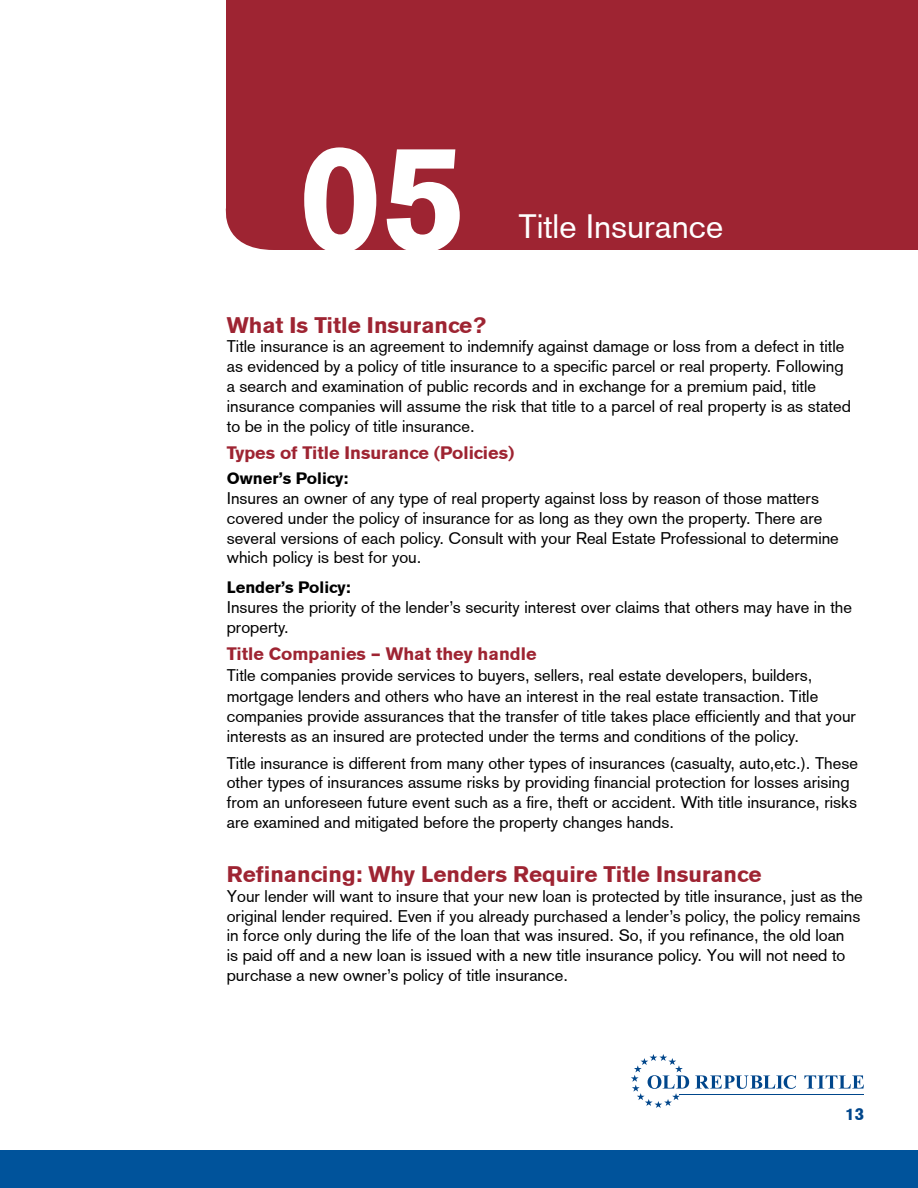
<style>
.page{position:relative;width:918px;height:1188px;background:#fff}
.page>*{position:absolute;margin:0;border:0;box-sizing:border-box;transform-origin:0 0}
.t1{font:700 150px "Akzidenz Grotesk BE";color:#fff}
.t2{font:33px "Akzidenz Grotesk";color:#fff}
.t3{font:700 22.5px "Akzidenz Grotesk BE";color:#9e2432}
.t4{font:700 18px "Akzidenz Grotesk BE";color:#9e2432}
.t5{font:16.5px/19.8px "Akzidenz Grotesk";color:#000}
.t6{font:700 16.5px "Akzidenz Grotesk BE";color:#000}
.t7{font:900 16.5px "Akzidenz Grotesk";color:#00468b}
</style>
<div class="page">
<svg style="left:695px;top:1075px;width:101px;height:14px"></svg>
<svg style="left:804px;top:1075px;width:60px;height:14px"></svg>
<svg style="left:631px;top:1054px;width:58px;height:54px"></svg>
<hr style="left:680px;top:1094px;width:184px;height:1px;background:#00468b">
<div style="left:225px;top:0;width:693px;height:250px;background:#9e2432"></div>
<div style="left:0;top:1150px;width:918px;height:38px;background:#00539b"></div>
<h1 class="t1" style="left:298px;top:112px;width:170px">05</h1>
<h2 class="t2" style="left:518px;top:208px;width:206px">Title Insurance</h2>
<h3 class="t3" style="left:227px;top:312px;width:261px">What Is Title Insurance?</h3>
<p class="t5" style="left:227px;top:337px;width:626px">Title insurance is an agreement to indemnify against damage or loss from a defect in title as evidenced by a policy of title insurance to a specific parcel or real property. Following a search and examination of public records and in exchange for a premium paid, title insurance companies will assume the risk that title to a parcel of real property is as stated to be in the policy of title insurance.</p>
<p class="t4" style="left:227px;top:442px;width:289px">Types of Title Insurance (Policies)</p>
<p class="t6" style="left:227px;top:469px;width:123px">Owner’s Policy:</p>
<p class="t5" style="left:227px;top:488px;width:614px">Insures an owner of any type of real property against loss by reason of those matters covered under the policy of insurance for as long as they own the property. There are several versions of each policy. Consult with your Real Estate Professional to determine which policy is best for you.</p>
<p class="t6" style="left:227px;top:578px;width:125px">Lender’s Policy:</p>
<p class="t5" style="left:227px;top:597px;width:627px">Insures the priority of the lender’s security interest over claims that others may have in the property.</p>
<p class="t4" style="left:227px;top:643px;width:311px">Title Companies – What they handle</p>
<p class="t5" style="left:227px;top:665px;width:631px;line-height:20.2px">Title companies provide services to buyers, sellers, real estate developers, builders, mortgage lenders and others who have an interest in the real estate transaction. Title companies provide assurances that the transfer of title takes place efficiently and that your interests as an insured are protected under the terms and conditions of the policy.</p>
<p class="t5" style="left:227px;top:753px;width:633px">Title insurance is different from many other types of insurances (casualty, auto,etc.). These other types of insurances assume risks by providing financial protection for losses arising from an unforeseen future event such as a fire, theft or accident. With title insurance, risks are examined and mitigated before the property changes hands.</p>
<h3 class="t3" style="left:227px;top:861px;width:536px">Refinancing: Why Lenders Require Title Insurance</h3>
<p class="t5" style="left:227px;top:886px;width:638px">Your lender will want to insure that your new loan is protected by title insurance, just as the original lender required. Even if you already purchased a lender’s policy, the policy remains in force only during the life of the loan that was insured. So, if you refinance, the old loan<br>is paid off and a new loan is issued with a new title insurance policy. You will not need to purchase a new owner’s policy of title insurance.</p>
<p class="t7" style="left:846px;top:1104px;width:20px">13</p>
</div>
